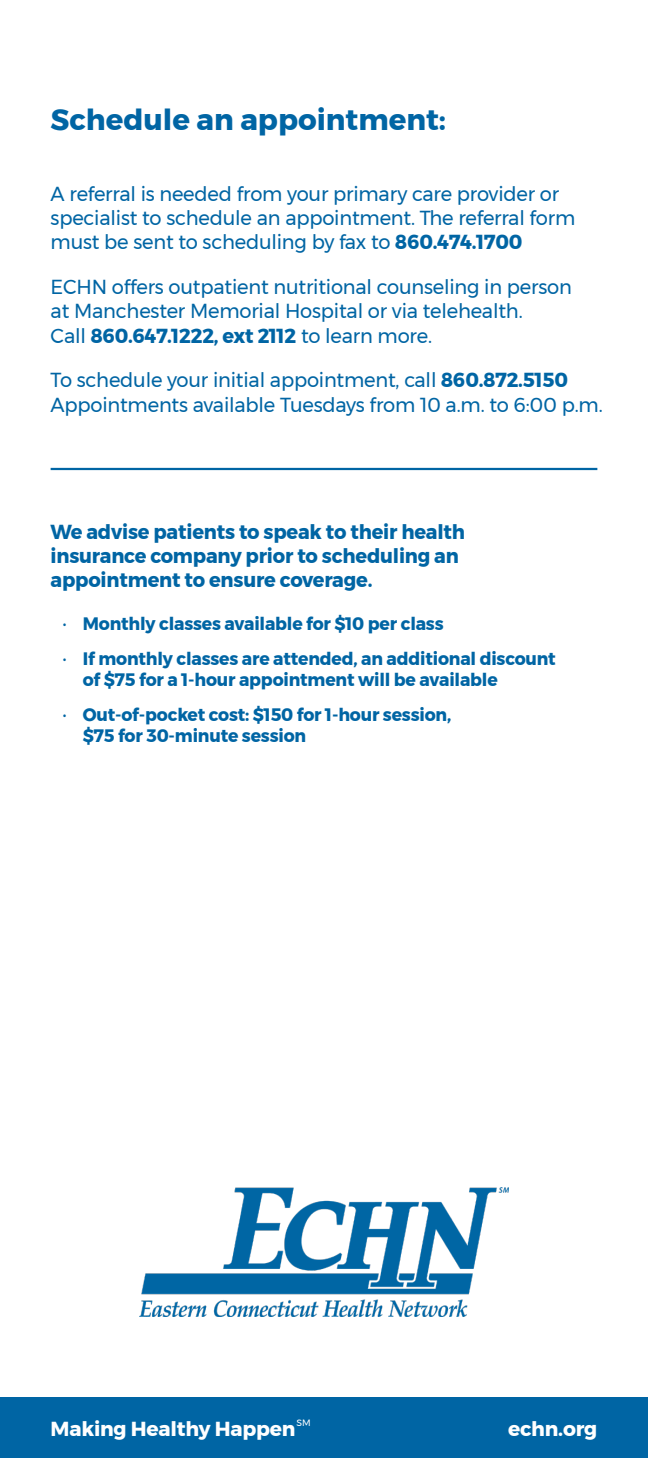
<style>
.page{position:relative;width:648px;height:1458px;background:#fff}
.page>*{position:absolute;margin:0;border:0;box-sizing:border-box;transform-origin:0 0}
.t1{font:700 29.25px "Montserrat";color:#0065a4}
.t2{font:20.25px/24.3px "Montserrat";letter-spacing:-.01em;color:#0065a4;scale:.96 1}
.t3{font:700 20.25px/24.3px "Montserrat";letter-spacing:-.01em;color:#0065a4;scale:.96 1}
.t4{font:700 20.25px "Montserrat";letter-spacing:-.01em;color:#fff}
.t5{font:700 18px/21.6px "Montserrat";letter-spacing:-.01em;color:#0065a4;scale:.96 1}
.t6{font:9.22px "Montserrat";color:#fff}
.s1{font-weight:700}
.s2{font-weight:300;font-size:19.12px}
</style>
<div class="page">
<div style="left:0;top:1397px;width:648px;height:61px;background:#0065a4"></div>
<hr style="left:51px;top:468px;width:546px;height:2px;background:#0065a4">
<img style="left:139px;top:1187px;width:370px;height:130px">
<p class="t1" style="left:51px;top:96px;width:397px">Schedule an appointment:</p>
<p class="t2" style="left:51px;top:181px;width:548px">A referral is needed from your primary care provider or specialist to schedule an appointment. The referral form must be sent to scheduling by fax to <span class="s1">860.474.1700</span></p>
<p class="t2" style="left:51px;top:275px;width:544px">ECHN offers outpatient nutritional counseling in person at Manchester Memorial Hospital or via telehealth.<br>Call <span class="s1">860.647.1222, ext 2112</span> to learn more.</p>
<p class="t2" style="left:51px;top:368px;width:577px">To schedule your initial appointment, call <span class="s1">860.872.5150<br></span>Appointments available Tuesdays from 10 a.m. to 6:00 p.m.</p>
<p class="t3" style="left:51px;top:520px;width:433px">We advise patients to speak to their health insurance company prior to scheduling an appointment to ensure coverage.</p>
<p class="t5" style="left:63px;top:613px;width:398px"><span class="s2">•</span> Monthly classes available for $10 per class</p>
<p class="t5" style="left:83px;top:647px;width:494px;text-indent:-20px"><span class="s2">•</span> If monthly classes are attended, an additional discount of $75 for a 1-hour appointment will be available</p>
<p class="t5" style="left:83px;top:704px;width:385px;text-indent:-20px"><span class="s2">•</span> Out-of-pocket cost: $150 for 1-hour session, $75 for 30-minute session</p>
<p class="t6" style="left:297px;top:1416px;width:16px">SM</p>
<p class="t4" style="left:51px;top:1412px;width:246px">Making Healthy Happen</p>
<p class="t4" style="left:508px;top:1412px;width:91px">echn.org</p>
</div>
